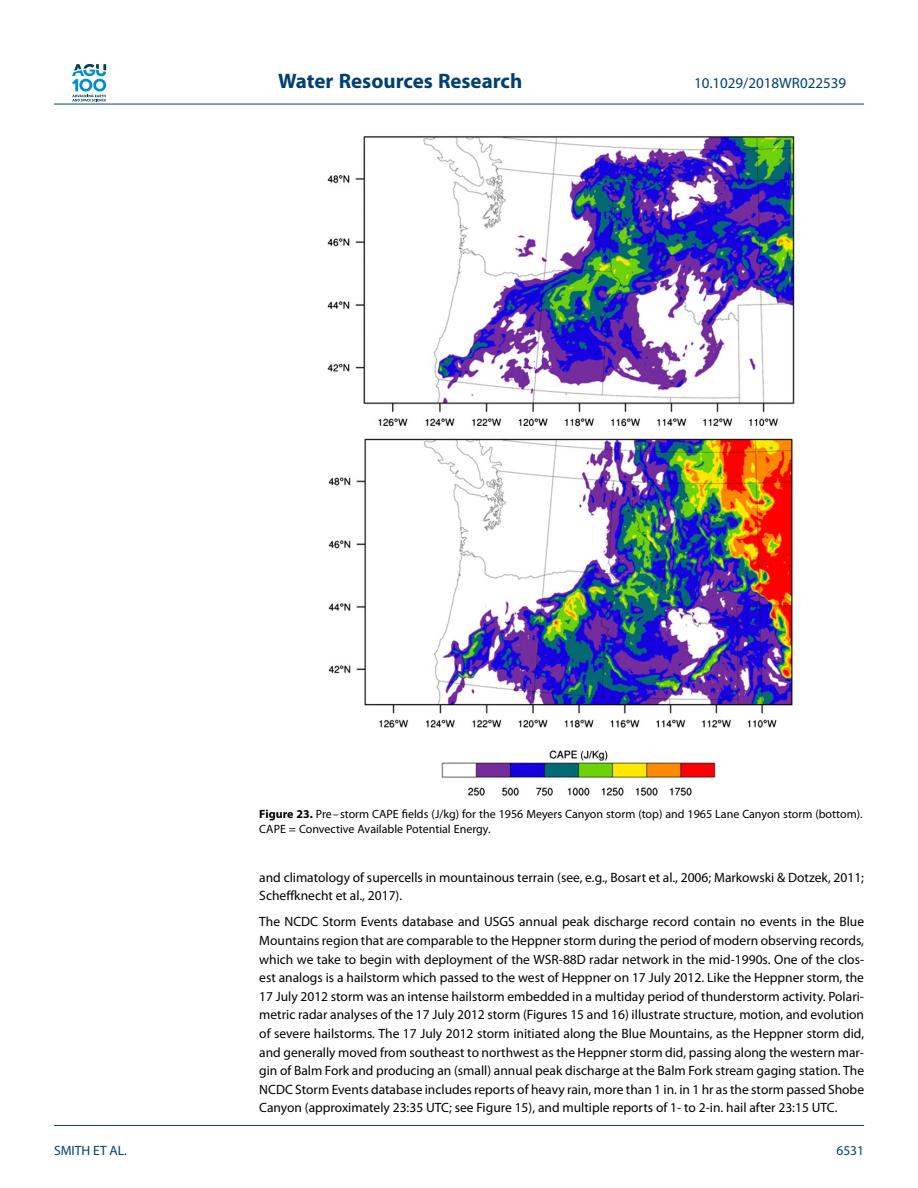
<style>
.page{position:relative;width:918px;height:1188px;background:#fff}
.page>*{position:absolute;margin:0;border:0;box-sizing:border-box;transform-origin:0 0}
.t1{font:700 21px "Myriad Pro";color:#004073}
.t2{font:15px "Myriad Pro";color:#004073}
.t3{font:13.5px/18.6px "Myriad Pro";color:#000}
.t4{font:13.5px "Myriad Pro";color:#004073}
.t5{font:12px/15px "Myriad Pro";color:#000}
.s1{font-weight:700}
</style>
<div class="page">
<svg style="left:72px;top:64px;width:34px;height:37px"></svg>
<hr style="left:54px;top:104px;width:810px;height:1px;background:#004073">
<img style="left:328px;top:136px;width:467px;height:660px">
<hr style="left:54px;top:1125px;width:810px;height:1px;background:#004073">
<h1 class="t1" style="left:278px;top:73px;width:246px">Water Resources Research</h1>
<p class="t2" style="left:694px;top:77px;width:154px">10.1029/2018WR022539</p>
<p class="t5" style="left:259px;top:807px;width:605px"><span class="s1">Figure 23.</span> Pre–storm CAPE fields (J/kg) for the 1956 Meyers Canyon storm (top) and 1965 Lane Canyon storm (bottom).<br>CAPE = Convective Available Potential Energy.</p>
<p class="t3" style="left:259px;top:869px;width:606px">and climatology of supercells in mountainous terrain (see, e.g., Bosart et al., 2006; Markowski &amp; Dotzek, 2011;<br>Scheffknecht et al., 2017).</p>
<p class="t3" style="left:259px;top:914px;width:606px;text-align:justify">The NCDC Storm Events database and USGS annual peak discharge record contain no events in the Blue Mountains region that are comparable to the Heppner storm during the period of modern observing records, which we take to begin with deployment of the WSR-88D radar network in the mid-1990s. One of the clos&shy;est analogs is a hailstorm which passed to the west of Heppner on 17 July 2012. Like the Heppner storm, the 17 July 2012 storm was an intense hailstorm embedded in a multiday period of thunderstorm activity. Polari&shy;metric radar analyses of the 17 July 2012 storm (Figures 15 and 16) illustrate structure, motion, and evolution of severe hailstorms. The 17 July 2012 storm initiated along the Blue Mountains, as the Heppner storm did, and generally moved from southeast to northwest as the Heppner storm did, passing along the western mar&shy;gin of Balm Fork and producing an (small) annual peak discharge at the Balm Fork stream gaging station. The NCDC Storm Events database includes reports of heavy rain, more than 1 in. in 1 hr as the storm passed Shobe Canyon (approximately 23:35 UTC; see Figure 15), and multiple reports of 1- to 2-in. hail after 23:15 UTC.</p>
<p class="t4" style="left:54px;top:1145px;width:74px">SMITH ET AL.</p>
<p class="t4" style="left:836px;top:1145px;width:29px">6531</p>
</div>
